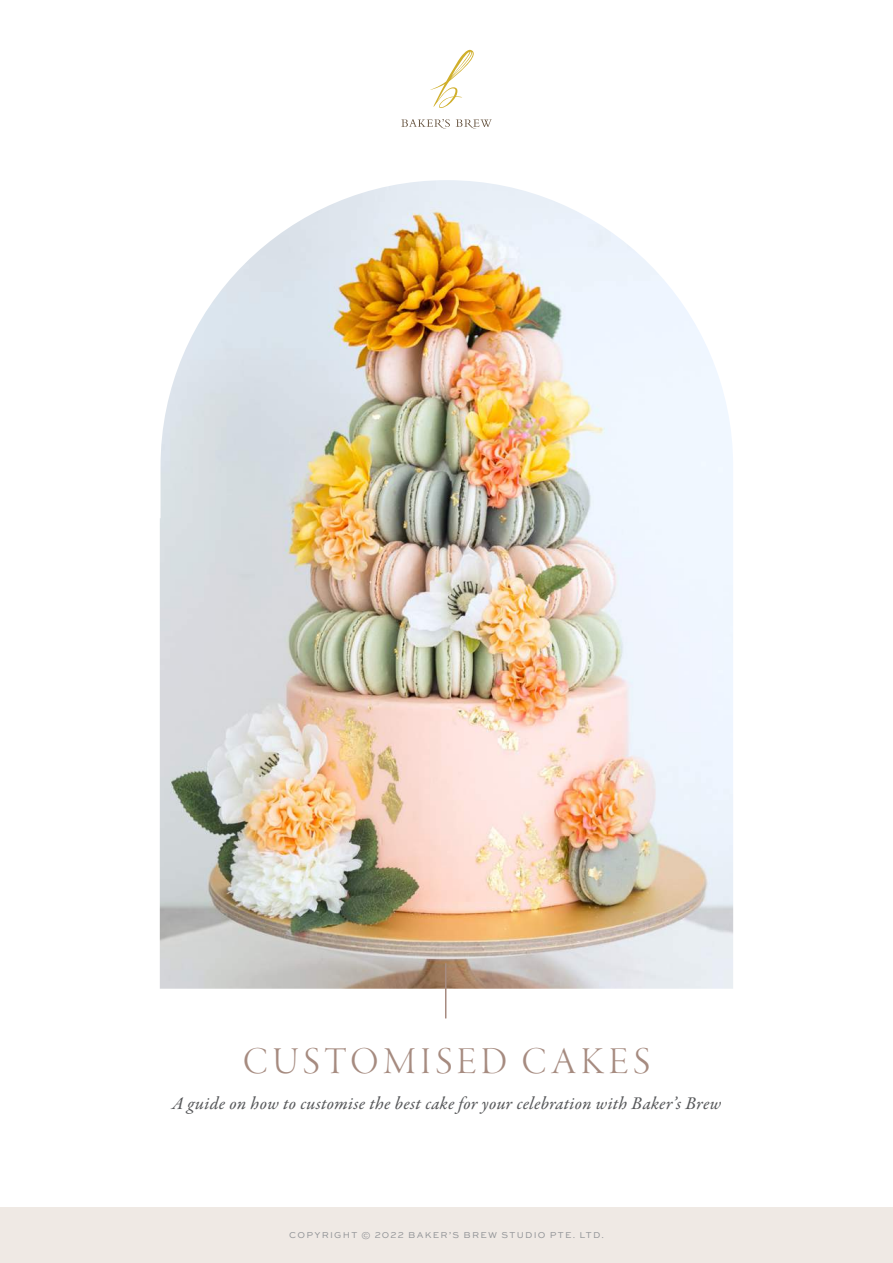
<style>
.page{position:relative;width:893px;height:1263px;background:#fff}
.page>*{position:absolute;margin:0;border:0;box-sizing:border-box;transform-origin:0 0}
.t1{font:39px "Garamond Premr Pro Lt Disp";letter-spacing:.115em;color:#a68b80}
.t2{font:18px "Garamond Premr Pro Med It";letter-spacing:.015em;color:#58595b}
.t3{font:9px "Sweet Sans Pro";letter-spacing:.14em;color:#939598}
</style>
<div class="page">
<div style="left:0;top:1208px;width:893px;height:55px;background:#efe9e4"></div>
<img style="left:160px;top:180px;width:573px;height:809px">
<hr style="left:445px;top:963px;width:1px;height:55px;background:#a68b80">
<svg style="left:401px;top:119px;width:49px;height:10px"></svg>
<svg style="left:456px;top:119px;width:36px;height:10px"></svg>
<svg style="left:430px;top:50px;width:44px;height:58px"></svg>
<h1 class="t1" style="left:243px;top:1040px;width:409px">CUSTOMISED CAKES</h1>
<p class="t2" style="left:172px;top:1092px;width:551px">A guide on how to customise the best cake for your celebration with Baker’s Brew</p>
<p class="t3" style="left:289px;top:1228px;width:316px">COPYRIGHT © 2022 BAKER’S BREW STUDIO PTE. LTD.</p>
</div>
